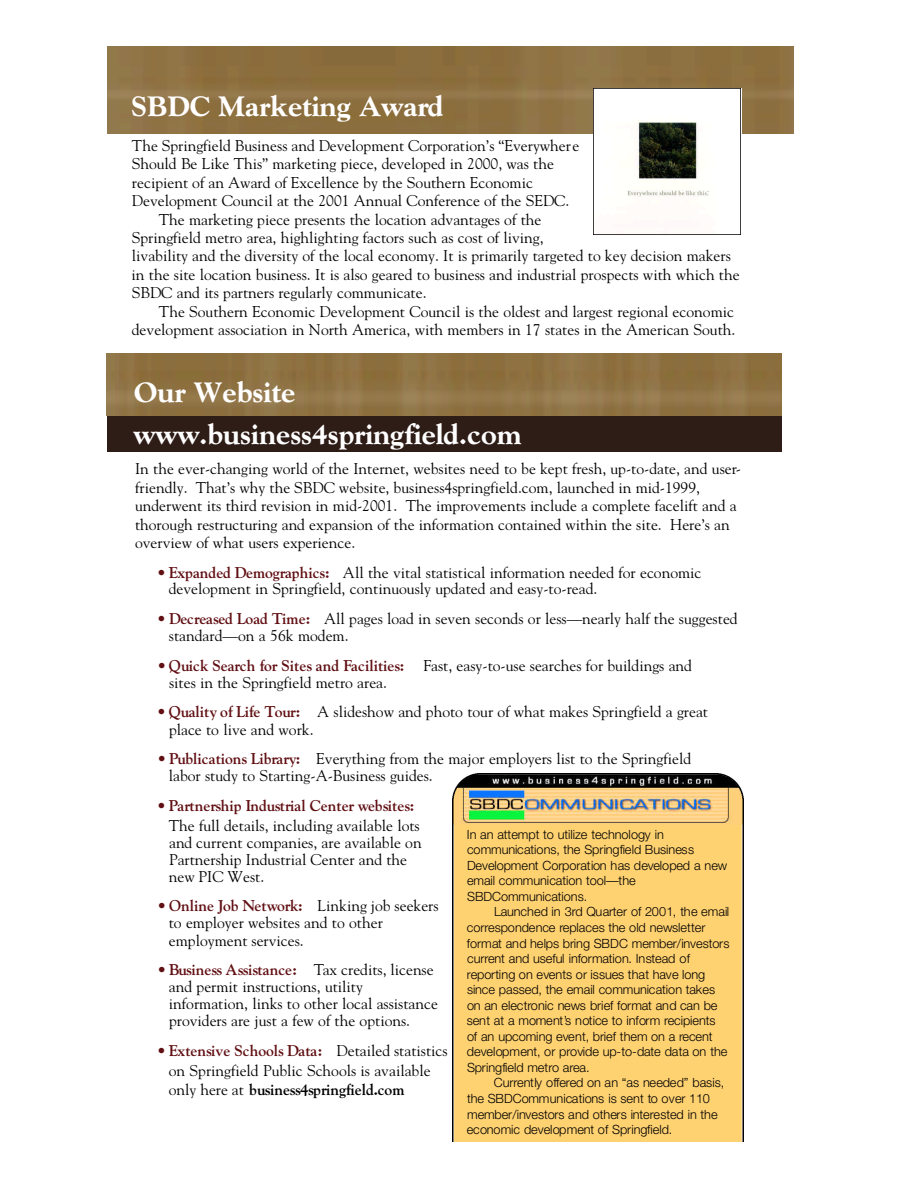
<style>
.page{position:relative;width:918px;height:1188px;background:#fff}
.page>*{position:absolute;margin:0;border:0;box-sizing:border-box;transform-origin:0 0}
.t1{font:800 28.5px "Goudy";color:#fff}
.t2{font:800 28.35px "Goudy";color:#fff}
.t3{font:15.6px/17px "Goudy";color:#000}
.t4{font:700 15.6px "Goudy";color:#610f13}
.t5{font:300 12.75px/15.6px "Helvetica Neue";letter-spacing:-.01em;color:#000}
.s1{font-weight:700;color:#610f13}
.s2{font-weight:700}
</style>
<div class="page">
<img style="left:108px;top:46px;width:686px;height:88px">
<div style="left:107px;top:384px;width:675px;height:68px;background:#2e1c16"></div>
<img style="left:107px;top:354px;width:675px;height:61px">
<img style="left:453px;top:774px;width:290px;height:368px">
<img style="left:594px;top:88px;width:147px;height:147px">
<h1 class="t1" style="left:131px;top:94px;width:314px">SBDC Marketing Award</h1>
<p class="t3" style="left:132px;top:138px;width:449px">The Springfield Business and Development Corporation’s “Everywhere</p>
<p class="t3" style="left:132px;top:156px;width:424px">Should Be Like This” marketing piece, developed in 2000, was the</p>
<p class="t3" style="left:132px;top:175px;width:403px">recipient of an Award of Excellence by the Southern Economic</p>
<p class="t3" style="left:132px;top:194px;width:439px">Development Council at the 2001 Annual Conference of the SEDC.</p>
<p class="t3" style="left:159px;top:212px;width:384px">The marketing piece presents the location advantages of the</p>
<p class="t3" style="left:132px;top:230px;width:413px">Springfield metro area, highlighting factors such as cost of living,</p>
<p class="t3" style="left:132px;top:249px;width:600px">livability and the diversity of the local economy. It is primarily targeted to key decision makers</p>
<p class="t3" style="left:132px;top:267px;width:610px">in the site location business. It is also geared to business and industrial prospects with which the</p>
<p class="t3" style="left:132px;top:285px;width:296px">SBDC and its partners regularly communicate.</p>
<p class="t3" style="left:159px;top:304px;width:577px">The Southern Economic Development Council is the oldest and largest regional economic</p>
<p class="t3" style="left:132px;top:322px;width:605px">development association in North America, with members in 17 states in the American South.</p>
<h1 class="t1" style="left:134px;top:381px;width:163px">Our Website</h1>
<h2 class="t2" style="left:134px;top:423px;width:390px">www.business4springfield.com</h2>
<p class="t3" style="left:135px;top:461px;width:608px;line-height:18.5px">In the ever-changing world of the Internet, websites need to be kept fresh, up-to-date, and user&shy;friendly. That’s why the SBDC website, business4springfield.com, launched in mid-1999, underwent its third revision in mid-2001. The improvements include a complete facelift and a thorough restructuring and expansion of the information contained within the site. Here’s an overview of what users experience.</p>
<p class="t3" style="left:169px;top:565px;width:534px;text-indent:-12px"><span class="s1">• Expanded Demographics:</span> All the vital statistical information needed for economic development in Springfield, continuously updated and easy-to-read.</p>
<p class="t3" style="left:169px;top:611px;width:570px;text-indent:-12px"><span class="s1">• Decreased Load Time:</span> All pages load in seven seconds or less—nearly half the suggested standard—on a 56k modem.</p>
<p class="t4" style="left:157px;top:659px;width:248px">• Quick Search for Sites and Facilities:</p>
<p class="t3" style="left:423px;top:658px;width:270px">Fast, easy-to-use searches for buildings and</p>
<p class="t3" style="left:169px;top:675px;width:219px">sites in the Springfield metro area.</p>
<p class="t3" style="left:169px;top:705px;width:541px;text-indent:-12px"><span class="s1">• Quality of Life Tour:</span> A slideshow and photo tour of what makes Springfield a great place to live and work.</p>
<p class="t3" style="left:169px;top:752px;width:524px;text-indent:-12px"><span class="s1">• Publications Library:</span> Everything from the major employers list to the Springfield labor study to Starting-A-Business guides.</p>
<p class="t4" style="left:157px;top:799px;width:258px">• Partnership Industrial Center websites:</p>
<p class="t3" style="left:169px;top:818px;width:254px">The full details, including available lots and current companies, are available on Partnership Industrial Center and the new PIC West.</p>
<p class="t3" style="left:169px;top:899px;width:271px;text-indent:-12px"><span class="s1">• Online Job Network:</span> Linking job seekers to employer websites and to other employment services.</p>
<p class="t3" style="left:169px;top:962px;width:271px;text-indent:-12px"><span class="s1">• Business Assistance:</span> Tax credits, license and permit instructions, utility information, links to other local assistance providers are just a few of the options.</p>
<p class="t3" style="left:169px;top:1042px;width:280px;line-height:19.6px;text-indent:-12px"><span class="s1">• Extensive Schools Data:</span> Detailed statistics on Springfield Public Schools is available only here at <span class="s2">business4springfield.com</span></p>
<p class="t5" style="left:467px;top:827px;width:262px">In an attempt to utilize technology in communications, the Springfield Business Development Corporation has developed a new email communication tool—the<br>S B D C o m m u n i c a t i o n s .</p>
<p class="t5" style="left:467px;top:905px;width:264px;text-indent:27px">Launched in 3rd Quarter of 2001, the email c o r respondence replaces the old newsletter format and helps bring SBDC member/investors c u r rent and useful information. Instead of reporting on events or issues that have long since passed, the email communication takes on an electronic news brief format and can be sent at a moment’s notice to inform re c i p i e n t s<br>of an upcoming event, brief them on a re c e n t development, or provide up-to-date data on the Springfield metro are a .</p>
<p class="t5" style="left:467px;top:1076px;width:259px;text-indent:27px">C u r rently off e red on an “as needed” basis, the SBDCommunications is sent to over 110 member/investors and others interested in the economic development of Springfield.</p>
</div>
